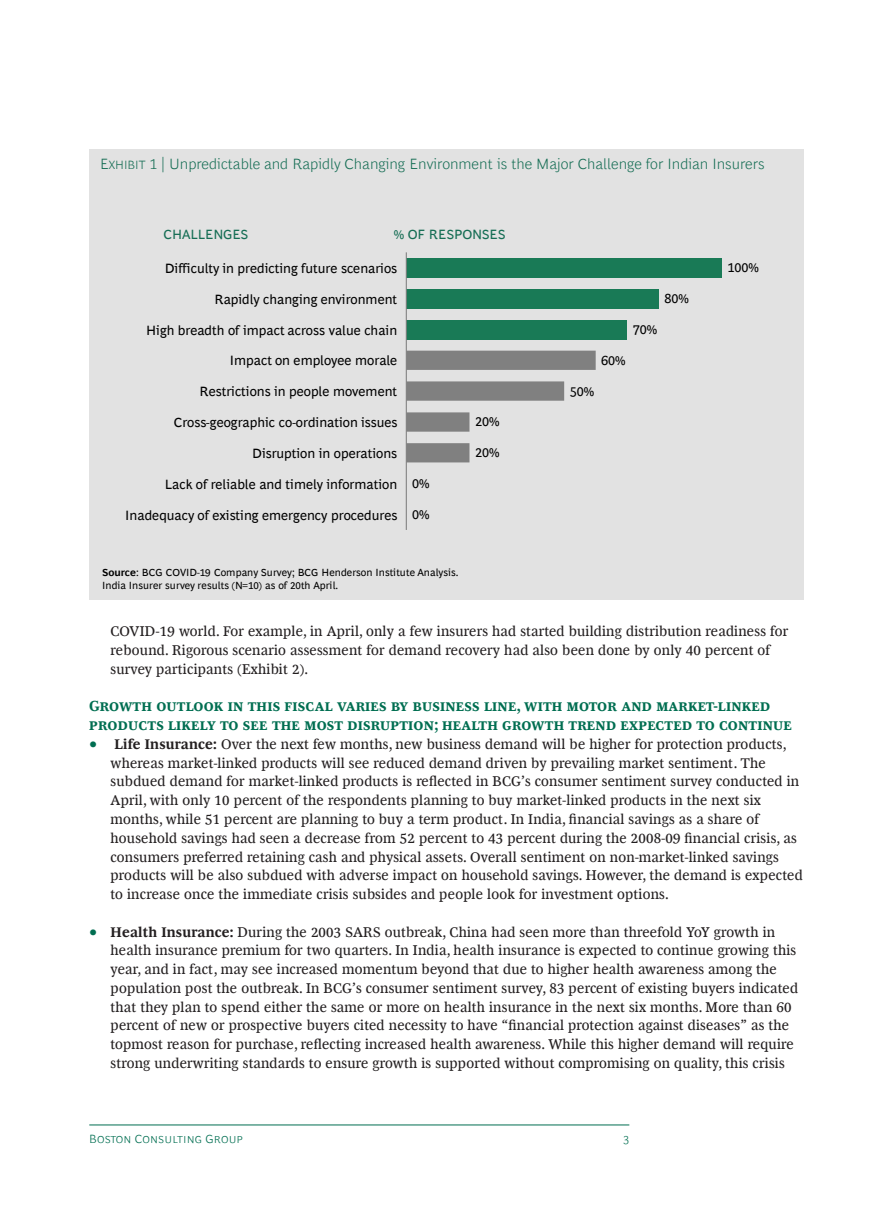
<style>
.page{position:relative;width:893px;height:1212px;background:#fff}
.page>*{position:absolute;margin:0;border:0;box-sizing:border-box;transform-origin:0 0}
.t1{font:700 15px/18.8px "Henderson BCG Serif";letter-spacing:.18em;color:#006e51}
.t2{font:300 15px "Henderson BCG Sans";color:#166e55}
.t3{font:14.25px/18.8px "Henderson BCG Serif";letter-spacing:.015em;color:#231f20}
.t4{font:13.5px "Henderson BCG Sans";color:#000}
.t5{font:13.5px "Henderson BCG Sans";color:#166e55}
.t6{font:300 12px "Henderson BCG Sans";color:#006e51}
.t7{font:10.5px/12.6px "Henderson BCG Sans";color:#000}
.s1{font-size:12px}
.s2{font-weight:700}
.s3{font-size:18px;color:#006e51}
</style>
<div class="page">
<hr style="left:89px;top:1125px;width:540px;height:1px;background:#006e51">
<div style="left:89px;top:149px;width:715px;height:450px;background:#e2e2e2"></div>
<div style="left:406px;top:258px;width:316px;height:19px;background:#197a56"></div>
<div style="left:406px;top:289px;width:253px;height:19px;background:#197a56"></div>
<div style="left:406px;top:320px;width:221px;height:19px;background:#197a56"></div>
<svg style="left:407px;top:351px;width:189px;height:111px"></svg>
<hr style="left:406px;top:252px;width:1px;height:278px;background:#808080">
<p class="t2" style="left:100px;top:153px;width:666px">E<span class="s1">XHIBIT</span> 1 | Unpredictable and Rapidly Changing Environment is the Major Challenge for Indian Insurers</p>
<p class="t5" style="left:164px;top:224px;width:86px">CHALLENGES</p>
<p class="t5" style="left:394px;top:224px;width:113px">% OF RESPONSES</p>
<p class="t4" style="left:165px;top:258px;width:234px">Difficulty in predicting future scenarios</p>
<p class="t4" style="left:214px;top:289px;width:184px">Rapidly changing environment</p>
<p class="t4" style="left:146px;top:320px;width:253px">High breadth of impact across value chain</p>
<p class="t4" style="left:230px;top:351px;width:169px">Impact on employee morale</p>
<p class="t4" style="left:199px;top:382px;width:199px">Restrictions in people movement</p>
<p class="t4" style="left:174px;top:413px;width:225px">Cross-geographic co-ordination issues</p>
<p class="t4" style="left:252px;top:443px;width:147px">Disruption in operations</p>
<p class="t4" style="left:165px;top:474px;width:234px">Lack of reliable and timely information</p>
<p class="t4" style="left:125px;top:505px;width:274px">Inadequacy of existing emergency procedures</p>
<p class="t4" style="left:412px;top:473px;width:19px">0%</p>
<p class="t4" style="left:412px;top:504px;width:19px">0%</p>
<p class="t4" style="left:475px;top:412px;width:26px">20%</p>
<p class="t4" style="left:475px;top:443px;width:26px">20%</p>
<p class="t7" style="left:102px;top:565px;width:358px"><span class="s2">Source</span>: BCG COVID-19 Company Survey; BCG Henderson Institute Analysis.<br>India Insurer survey results (N=10) as of 20th April.</p>
<p class="t4" style="left:664px;top:288px;width:26px">80%</p>
<p class="t4" style="left:633px;top:319px;width:26px">70%</p>
<p class="t4" style="left:601px;top:350px;width:26px">60%</p>
<p class="t4" style="left:570px;top:381px;width:26px">50%</p>
<p class="t4" style="left:727px;top:258px;width:33px">100%</p>
<p class="t3" style="left:111px;top:621px;width:679px">COVID-19 world. For example, in April, only a few insurers had started building distribution readiness for rebound. Rigorous scenario assessment for demand recovery had also been done by only 40 percent of survey participants (Exhibit 2).</p>
<p class="t1" style="left:89px;top:696px;width:704px">Growth outlook in this fiscal varies by business line, with motor and market-linked products likely to see the most disruption; health growth trend expected to continue</p>
<p class="t3" style="left:111px;top:733px;width:694px;text-indent:-21px"><span class="s3">•</span> <span class="s2">Life Insurance:</span> Over the next few months, new business demand will be higher for protection products, whereas market-linked products will see reduced demand driven by prevailing market sentiment. The subdued demand for market-linked products is reflected in BCG’s consumer sentiment survey conducted in April, with only 10 percent of the respondents planning to buy market-linked products in the next six months, while 51 percent are planning to buy a term product. In India, financial savings as a share of household savings had seen a decrease from 52 percent to 43 percent during the 2008-09 financial crisis, as consumers preferred retaining cash and physical assets. Overall sentiment on non-market-linked savings products will be also subdued with adverse impact on household savings. However, the demand is expected to increase once the immediate crisis subsides and people look for investment options.</p>
<p class="t3" style="left:111px;top:921px;width:689px;text-indent:-21px"><span class="s3">•</span> <span class="s2">Health Insurance:</span> During the 2003 SARS outbreak, China had seen more than threefold YoY growth in health insurance premium for two quarters. In India, health insurance is expected to continue growing this year, and in fact, may see increased momentum beyond that due to higher health awareness among the population post the outbreak. In BCG’s consumer sentiment survey, 83 percent of existing buyers indicated that they plan to spend either the same or more on health insurance in the next six months. More than 60 percent of new or prospective buyers cited necessity to have “financial protection against diseases” as the topmost reason for purchase, reflecting increased health awareness. While this higher demand will require strong underwriting standards to ensure growth is supported without compromising on quality, this crisis</p>
<p class="t6" style="left:89px;top:1129px;width:155px">Boston Consulting Group</p>
<p class="t6" style="left:623px;top:1129px;width:8px">3</p>
</div>
